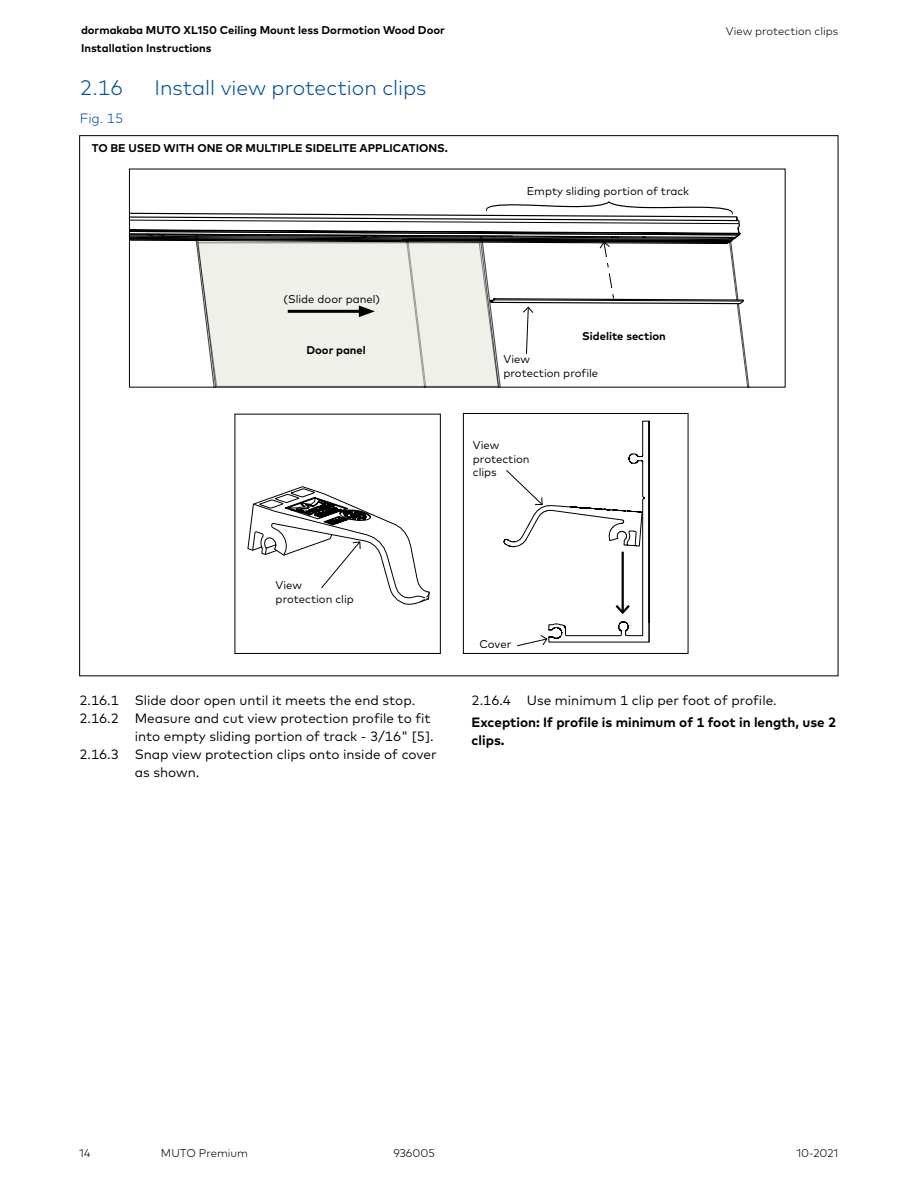
<style>
.page{position:relative;width:918px;height:1188px;background:#fff}
.page>*{position:absolute;margin:0;border:0;box-sizing:border-box;transform-origin:0 0}
.t1{font:300 21px "Mark Pro";color:#00529c}
.t2{font:13.5px "Mark Pro";color:#000}
.t3{font:700 13.5px/18px "Mark Pro";color:#000}
.t4{font:300 13.5px "Mark Pro";color:#00529c}
.t5{font:700 11.25px/18px "Mark Pro";color:#000}
.t6{font:11.25px/13.5px "Mark Pro";color:#000}
.t7{font:300 11.25px "Mark Pro";color:#000}
</style>
<div class="page">
<div style="left:235px;top:414px;width:206px;height:240px;border:1px solid #000"></div>
<div style="left:463px;top:413px;width:225px;height:241px;border:1px solid #000"></div>
<svg style="left:247px;top:486px;width:183px;height:119px"></svg>
<svg style="left:503px;top:421px;width:147px;height:226px"></svg>
<svg style="left:129px;top:191px;width:615px;height:195px"></svg>
<p class="t5" style="left:81px;top:20px;width:365px">dormakaba MUTO XL150 Ceiling Mount less Dormotion Wood Door<br>Installation Instructions</p>
<h1 class="t1" style="left:80px;top:71px;width:45px">2.16</h1>
<h1 class="t1" style="left:154px;top:71px;width:274px">Install view protection clips</h1>
<p class="t4" style="left:80px;top:108px;width:45px">Fig. 15</p>
<p class="t5" style="left:92px;top:138px;width:358px">TO BE USED WITH ONE OR MULTIPLE SIDELITE APPLICATIONS.</p>
<p class="t7" style="left:726px;top:22px;width:114px">View protection clips</p>
<p class="t6" style="left:527px;top:184px;width:164px">Empty sliding portion of track</p>
<p class="t6" style="left:284px;top:291px;width:98px">(Slide door panel)</p>
<p class="t5" style="left:306px;top:340px;width:61px">Door panel</p>
<p class="t5" style="left:582px;top:326px;width:85px">Sidelite section</p>
<p class="t6" style="left:504px;top:352px;width:96px">View<br>protection profile</p>
<p class="t6" style="left:473px;top:438px;width:58px">View protection clips</p>
<p class="t6" style="left:276px;top:578px;width:80px">View protection clip</p>
<p class="t2" style="left:79px;top:690px;width:337px">2.16.1 Slide door open until it meets the end stop.</p>
<p class="t2" style="left:79px;top:708px;width:353px">2.16.2 Measure and cut view protection profile to fit</p>
<p class="t2" style="left:135px;top:726px;width:300px">into empty sliding portion of track - 3/16" [5].</p>
<p class="t2" style="left:79px;top:744px;width:359px">2.16.3 Snap view protection clips onto inside of cover</p>
<p class="t2" style="left:135px;top:762px;width:66px">as shown.</p>
<p class="t6" style="left:479px;top:636px;width:33px">Cover</p>
<p class="t2" style="left:472px;top:690px;width:307px">2.16.4 Use minimum 1 clip per foot of profile.</p>
<p class="t3" style="left:472px;top:713px;width:366px">Exception: If profile is minimum of 1 foot in length, use 2 clips.</p>
<p class="t7" style="left:79px;top:1145px;width:13px">14</p>
<p class="t7" style="left:161px;top:1144px;width:89px">MUTO Premium</p>
<p class="t7" style="left:393px;top:1144px;width:43px">936005</p>
<p class="t7" style="left:796px;top:1144px;width:43px">10-2021</p>
</div>
